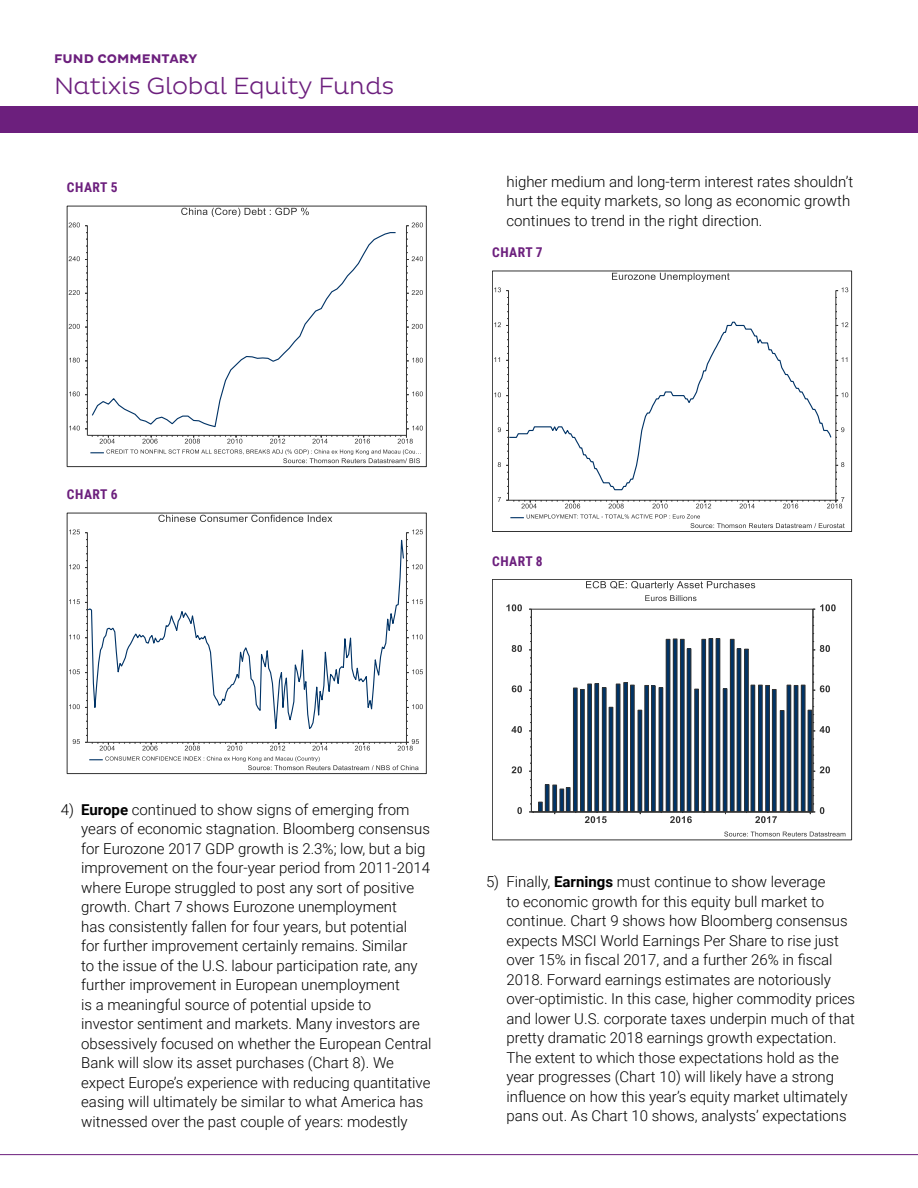
<style>
.page{position:relative;width:918px;height:1188px;background:#fff}
.page>*{position:absolute;margin:0;border:0;box-sizing:border-box;transform-origin:0 0}
.headline_header_sub{font:300 24px "Pluto";letter-spacing:-.01em;color:#6c1f7d}
.text{font:300 15px/19.5px "Roboto";color:#000}
.t1{font:700 13.5px "Roboto Condensed";letter-spacing:.035em;color:#6c1f7d}
.caps_header_sub_page{font:700 12.75px "Pluto";letter-spacing:.005em;color:#6c1f7d}
.s1{font-weight:700}
</style>
<div class="page">
<div style="left:67px;top:206px;width:360px;height:261px;border:1px solid #333"></div>
<svg style="left:181px;top:208px;width:128px;height:9px"></svg>
<svg style="left:92px;top:232px;width:304px;height:190px"></svg>
<hr style="left:406px;top:226px;width:1px;height:209px;background:#333">
<svg style="left:407px;top:388px;width:16px;height:14px"></svg>
<svg style="left:407px;top:354px;width:16px;height:21px"></svg>
<svg style="left:407px;top:320px;width:16px;height:15px"></svg>
<svg style="left:407px;top:280px;width:16px;height:27px"></svg>
<svg style="left:407px;top:246px;width:16px;height:21px"></svg>
<svg style="left:406px;top:223px;width:17px;height:10px"></svg>
<hr style="left:87px;top:226px;width:1px;height:209px;background:#333">
<svg style="left:69px;top:388px;width:18px;height:14px"></svg>
<svg style="left:69px;top:354px;width:18px;height:21px"></svg>
<svg style="left:69px;top:320px;width:18px;height:15px"></svg>
<svg style="left:69px;top:280px;width:18px;height:27px"></svg>
<svg style="left:69px;top:246px;width:18px;height:21px"></svg>
<svg style="left:69px;top:223px;width:18px;height:10px"></svg>
<svg style="left:69px;top:422px;width:354px;height:41px"></svg>
<div style="left:67px;top:513px;width:360px;height:261px;border:1px solid #333"></div>
<svg style="left:158px;top:515px;width:174px;height:7px"></svg>
<svg style="left:87px;top:532px;width:317px;height:197px"></svg>
<hr style="left:406px;top:533px;width:1px;height:209px;background:#333">
<svg style="left:407px;top:700px;width:16px;height:15px"></svg>
<svg style="left:407px;top:665px;width:16px;height:15px"></svg>
<svg style="left:407px;top:630px;width:16px;height:15px"></svg>
<svg style="left:407px;top:595px;width:16px;height:15px"></svg>
<svg style="left:407px;top:554px;width:16px;height:21px"></svg>
<svg style="left:406px;top:529px;width:17px;height:11px"></svg>
<hr style="left:87px;top:533px;width:1px;height:209px;background:#333">
<svg style="left:69px;top:700px;width:18px;height:15px"></svg>
<svg style="left:69px;top:665px;width:18px;height:15px"></svg>
<svg style="left:69px;top:630px;width:18px;height:15px"></svg>
<svg style="left:69px;top:595px;width:18px;height:15px"></svg>
<svg style="left:69px;top:554px;width:18px;height:21px"></svg>
<svg style="left:69px;top:529px;width:18px;height:11px"></svg>
<svg style="left:73px;top:735px;width:346px;height:35px"></svg>
<div style="left:492px;top:271px;width:360px;height:261px;border:1px solid #333"></div>
<svg style="left:612px;top:273px;width:118px;height:9px"></svg>
<svg style="left:509px;top:321px;width:323px;height:170px"></svg>
<hr style="left:836px;top:291px;width:1px;height:209px;background:#333">
<svg style="left:836px;top:459px;width:8px;height:13px"></svg>
<svg style="left:836px;top:423px;width:8px;height:14px"></svg>
<svg style="left:836px;top:389px;width:12px;height:13px"></svg>
<svg style="left:836px;top:354px;width:11px;height:13px"></svg>
<svg style="left:836px;top:319px;width:12px;height:13px"></svg>
<svg style="left:836px;top:287px;width:12px;height:10px"></svg>
<hr style="left:508px;top:291px;width:1px;height:209px;background:#333">
<svg style="left:498px;top:493px;width:344px;height:15px"></svg>
<svg style="left:498px;top:458px;width:10px;height:15px"></svg>
<svg style="left:498px;top:423px;width:10px;height:15px"></svg>
<svg style="left:494px;top:388px;width:14px;height:15px"></svg>
<svg style="left:494px;top:357px;width:6px;height:5px"></svg>
<svg style="left:494px;top:318px;width:14px;height:15px"></svg>
<svg style="left:494px;top:287px;width:15px;height:11px"></svg>
<svg style="left:510px;top:514px;width:335px;height:14px"></svg>
<svg style="left:492px;top:586px;width:360px;height:255px"></svg>
<div style="left:492px;top:579px;width:360px;height:261px;border:1px solid #333"></div>
<svg style="left:724px;top:832px;width:121px;height:5px"></svg>
<svg style="left:586px;top:581px;width:169px;height:20px"></svg>
<div style="left:545px;top:784px;width:4px;height:28px;border:1px solid #333"></div>
<div style="left:553px;top:785px;width:4px;height:27px;border:1px solid #333"></div>
<div style="left:560px;top:789px;width:4px;height:23px;border:1px solid #333"></div>
<div style="left:566px;top:787px;width:4px;height:25px;border:1px solid #333"></div>
<div style="left:573px;top:688px;width:4px;height:124px;border:1px solid #333"></div>
<hr style="left:581px;top:689px;width:3px;height:123px;background:#036">
<div style="left:580px;top:689px;width:5px;height:123px;border:1px solid #333"></div>
<div style="left:588px;top:684px;width:4px;height:128px;border:1px solid #333"></div>
<div style="left:595px;top:683px;width:4px;height:129px;border:1px solid #333"></div>
<div style="left:602px;top:687px;width:4px;height:125px;border:1px solid #333"></div>
<div style="left:609px;top:707px;width:4px;height:105px;border:1px solid #333"></div>
<div style="left:616px;top:684px;width:4px;height:128px;border:1px solid #333"></div>
<div style="left:624px;top:682px;width:4px;height:130px;border:1px solid #333"></div>
<div style="left:630px;top:685px;width:4px;height:127px;border:1px solid #333"></div>
<div style="left:638px;top:710px;width:4px;height:102px;border:1px solid #333"></div>
<div style="left:645px;top:685px;width:4px;height:127px;border:1px solid #333"></div>
<div style="left:651px;top:686px;width:4px;height:126px;border:1px solid #333"></div>
<div style="left:659px;top:687px;width:4px;height:125px;border:1px solid #333"></div>
<div style="left:666px;top:639px;width:4px;height:173px;border:1px solid #333"></div>
<div style="left:673px;top:639px;width:4px;height:173px;border:1px solid #333"></div>
<div style="left:680px;top:639px;width:4px;height:173px;border:1px solid #333"></div>
<div style="left:687px;top:649px;width:4px;height:163px;border:1px solid #333"></div>
<div style="left:695px;top:689px;width:4px;height:123px;border:1px solid #333"></div>
<div style="left:702px;top:639px;width:4px;height:173px;border:1px solid #333"></div>
<div style="left:709px;top:638px;width:4px;height:174px;border:1px solid #333"></div>
<div style="left:716px;top:638px;width:4px;height:174px;border:1px solid #333"></div>
<div style="left:723px;top:689px;width:4px;height:123px;border:1px solid #333"></div>
<div style="left:730px;top:639px;width:4px;height:173px;border:1px solid #333"></div>
<div style="left:737px;top:649px;width:4px;height:163px;border:1px solid #333"></div>
<hr style="left:745px;top:649px;width:3px;height:163px;background:#036">
<div style="left:744px;top:649px;width:5px;height:163px;border:1px solid #333"></div>
<div style="left:751px;top:685px;width:4px;height:127px;border:1px solid #333"></div>
<div style="left:758px;top:685px;width:4px;height:127px;border:1px solid #333"></div>
<hr style="left:766px;top:685px;width:3px;height:127px;background:#036">
<div style="left:765px;top:685px;width:5px;height:127px;border:1px solid #333"></div>
<div style="left:772px;top:689px;width:4px;height:123px;border:1px solid #333"></div>
<div style="left:780px;top:710px;width:4px;height:102px;border:1px solid #333"></div>
<div style="left:787px;top:685px;width:4px;height:127px;border:1px solid #333"></div>
<div style="left:794px;top:685px;width:4px;height:127px;border:1px solid #333"></div>
<div style="left:801px;top:685px;width:4px;height:127px;border:1px solid #333"></div>
<div style="left:808px;top:710px;width:4px;height:102px;border:1px solid #333"></div>
<div style="left:531px;top:609px;width:282px;height:203px;border:1px solid #333"></div>
<hr style="left:531px;top:812px;width:282px;height:1px;background:#333">
<svg style="left:585px;top:812px;width:22px;height:11px"></svg>
<svg style="left:670px;top:812px;width:22px;height:11px"></svg>
<svg style="left:755px;top:812px;width:22px;height:11px"></svg>
<hr style="left:813px;top:609px;width:1px;height:203px;background:#333">
<svg style="left:810px;top:804px;width:14px;height:10px"></svg>
<svg style="left:813px;top:763px;width:17px;height:10px"></svg>
<svg style="left:813px;top:722px;width:17px;height:11px"></svg>
<svg style="left:813px;top:682px;width:17px;height:10px"></svg>
<svg style="left:813px;top:641px;width:17px;height:11px"></svg>
<svg style="left:813px;top:604px;width:23px;height:7px"></svg>
<hr style="left:531px;top:609px;width:1px;height:203px;background:#333">
<svg style="left:529px;top:802px;width:13px;height:11px"></svg>
<svg style="left:517px;top:807px;width:5px;height:7px"></svg>
<svg style="left:512px;top:766px;width:10px;height:7px"></svg>
<svg style="left:512px;top:726px;width:10px;height:7px"></svg>
<svg style="left:512px;top:685px;width:10px;height:7px"></svg>
<svg style="left:512px;top:645px;width:10px;height:7px"></svg>
<svg style="left:506px;top:604px;width:16px;height:7px"></svg>
<hr style="left:0;top:1154px;width:918px;height:1px;background:#6c1f7d">
<div style="left:1px;top:106px;width:917px;height:27px;background:#6c1f7d"></div>
<p class="caps_header_sub_page" style="left:54px;top:51px;width:145px">FUND COMMENTARY</p>
<p class="headline_header_sub" style="left:54px;top:73px;width:342px">Natixis Global Equity Funds</p>
<p class="t1" style="left:67px;top:178px;width:52px">CHART 5</p>
<p class="t1" style="left:67px;top:485px;width:52px">CHART 6</p>
<p class="text" style="left:506px;top:171px;width:348px">higher medium and long-term interest rates shouldn’t hurt the equity markets, so long as economic growth continues to trend in the right direction.</p>
<p class="t1" style="left:492px;top:243px;width:52px">CHART 7</p>
<p class="t1" style="left:492px;top:551px;width:52px">CHART 8</p>
<p class="text" style="left:81px;top:799px;width:352px;text-indent:-20px">4) <span class="s1">Europe</span> continued to show signs of emerging from years of economic stagnation. Bloomberg consensus for Eurozone 2017 GDP growth is 2.3%; low, but a big improvement on the four-year period from 2011-2014 where Europe struggled to post any sort of positive growth. Chart 7 shows Eurozone unemployment<br>has consistently fallen for four years, but potential<br>for further improvement certainly remains. Similar<br>to the issue of the U.S. labour participation rate, any further improvement in European unemployment<br>is a meaningful source of potential upside to<br>investor sentiment and markets. Many investors are obsessively focused on whether the European Central Bank will slow its asset purchases (Chart 8). We expect Europe’s experience with reducing quantitative easing will ultimately be similar to what America has witnessed over the past couple of years: modestly</p>
<p class="text" style="left:506px;top:872px;width:350px;text-indent:-20px">5) Finally, <span class="s1">Earnings</span> must continue to show leverage<br>to economic growth for this equity bull market to continue. Chart 9 shows how Bloomberg consensus expects MSCI World Earnings Per Share to rise just over 15% in fiscal 2017, and a further 26% in fiscal 2018. Forward earnings estimates are notoriously over-optimistic. In this case, higher commodity prices and lower U.S. corporate taxes underpin much of that pretty dramatic 2018 earnings growth expectation.<br>The extent to which those expectations hold as the year progresses (Chart 10) will likely have a strong influence on how this year’s equity market ultimately pans out. As Chart 10 shows, analysts’ expectations</p>
</div>
